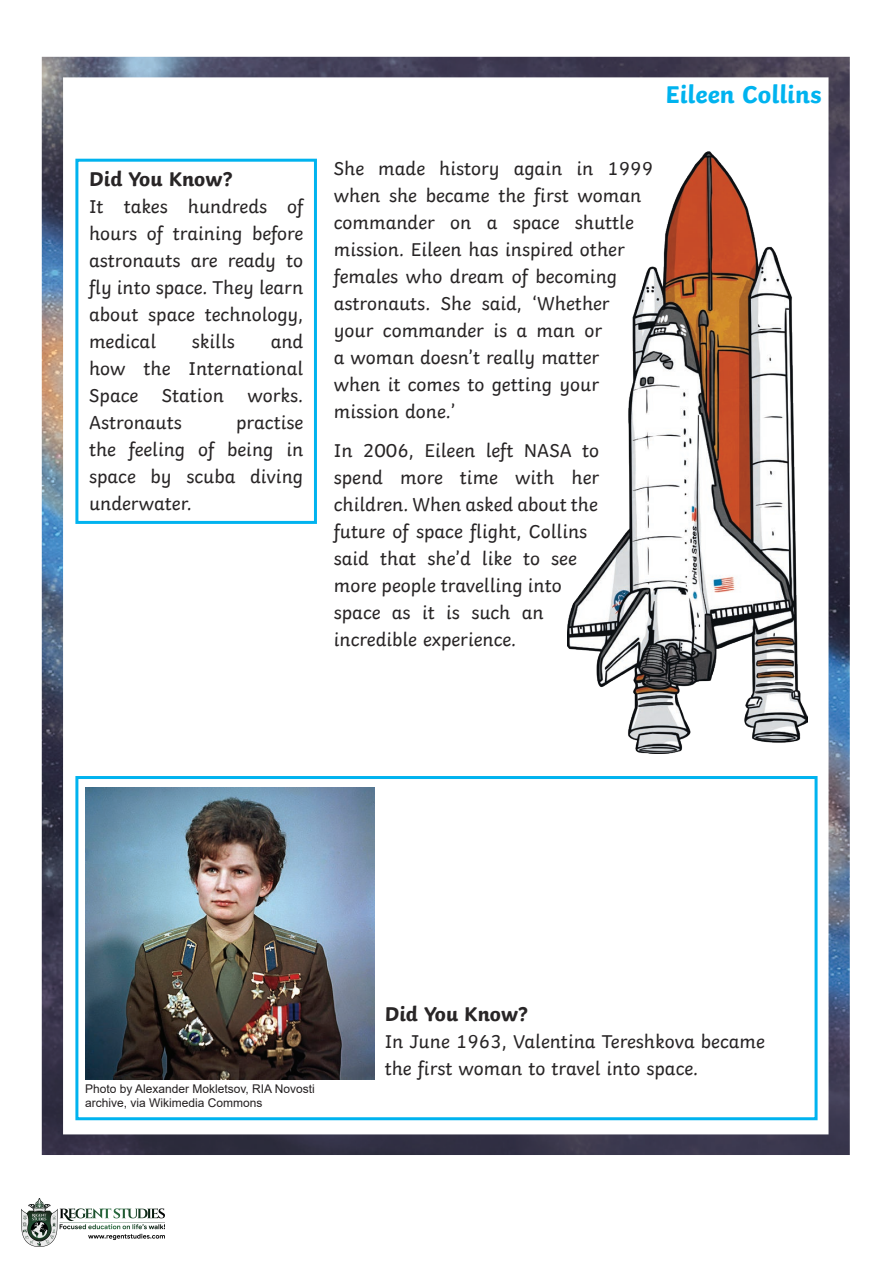
<style>
.page{position:relative;width:893px;height:1263px;background:#fff}
.page>*{position:absolute;margin:0;border:0;box-sizing:border-box;transform-origin:0 0}
.Heading_2{font:700 25.5px "Twinkl";color:#00b3ef}
.Heading_3{font:700 21px "Twinkl";color:#282526}
.KS2_Body_Copy{font:19.5px/27px "Twinkl";color:#282526}
.t1{font:12px/14.4px "Arial";color:#231f20}
</style>
<div class="page">
<img style="left:42px;top:57px;width:808px;height:1098px">
<div style="left:75px;top:776px;width:743px;height:344px;background:#fff;border:3px solid #00b3ef"></div>
<img style="left:85px;top:787px;width:289px;height:292px">
<div style="left:77px;top:160px;width:238px;height:362px;background:#fff"></div>
<div style="left:75px;top:159px;width:242px;height:365px;border:3px solid #00b3ef"></div>
<img style="left:568px;top:152px;width:239px;height:602px">
<img style="left:22px;top:1199px;width:142px;height:48px">
<p class="Heading_3" style="left:89px;top:162px;width:145px">Did You Know?</p>
<p class="KS2_Body_Copy" style="left:89px;top:191px;width:216px;text-align:justify">It takes hundreds of hours of training before astronauts are ready to fly into space. They learn about space technology, medical</p>
<p class="KS2_Body_Copy" style="left:89px;top:326px;width:216px;text-align:justify;text-indent:182px">and how the International Space Station works.<br>Astronauts</p>
<p class="KS2_Body_Copy" style="left:192px;top:326px;width:44px">skills</p>
<p class="KS2_Body_Copy" style="left:89px;top:407px;width:216px;text-align:justify;text-indent:147px">practise the feeling of being in space by scuba diving underwater.</p>
<p class="Heading_2" style="left:665px;top:73px;width:157px">Eileen Collins</p>
<p class="KS2_Body_Copy" style="left:334px;top:153px;width:321px">She made history again in 1999 when she became the first woman commander on a space shuttle mission. Eileen has inspired other females who dream of becoming astronauts. She said, ‘Whether your commander is a man or<br>a woman doesn’t really matter<br>when it comes to getting your mission done.’</p>
<p class="KS2_Body_Copy" style="left:334px;top:435px;width:267px">In 2006, Eileen left NASA to spend more time with her children. When asked about the future of space flight, Collins said that she’d like to see more people travelling into space as it is such an incredible experience.</p>
<p class="t1" style="left:85px;top:1081px;width:231px">Photo by Alexander Mokletsov, RIA Novosti archive, via Wikimedia Commons</p>
<p class="Heading_3" style="left:385px;top:996px;width:145px">Did You Know?</p>
<p class="KS2_Body_Copy" style="left:385px;top:1026px;width:382px">In June 1963, Valentina Tereshkova became the first woman to travel into space.</p>
</div>
